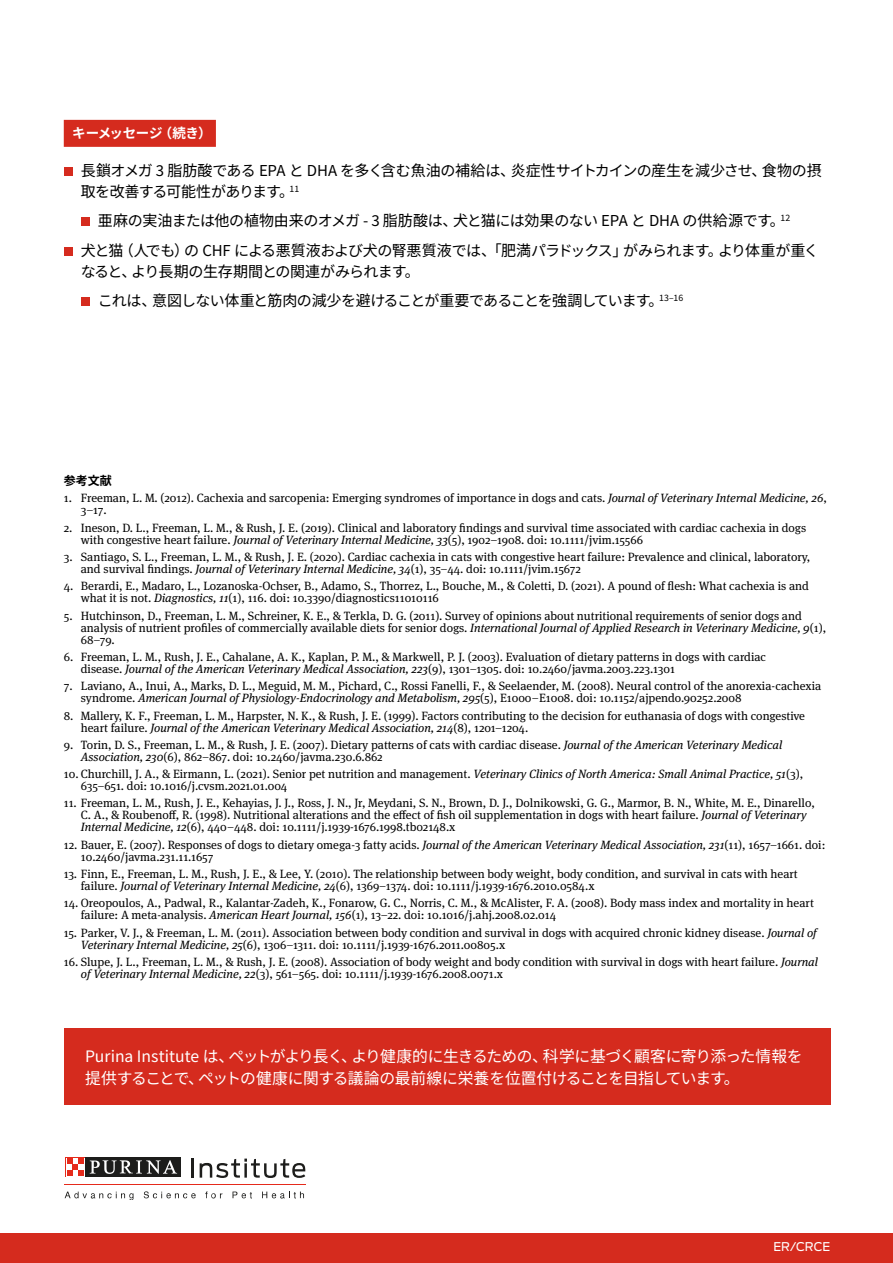
<style>
.page{position:relative;width:893px;height:1263px;background:#fff}
.page>*{position:absolute;margin:0;border:0;box-sizing:border-box;transform-origin:0 0}
.t1{font:15.75px/21.8px "Noto Sans JP";letter-spacing:-.025em;color:#fff}
.t2{font:15px/29.5px "Noto Sans JP";letter-spacing:-.03em;color:#000}
.t3{font:700 13.5px "Noto Sans JP";letter-spacing:-.02em;color:#fff}
.t4{font:12px/12px "Meta Serif Pro";color:#000}
.t5{font:12px "Antenna";letter-spacing:-.005em;color:#fff}
.t6{font:700 12px "Noto Sans JP";color:#000}
.s1{font-style:italic}
</style>
<div class="page">
<div style="left:0;top:1233px;width:893px;height:30px;background:#d52b1e"></div>
<hr style="left:65px;top:1184px;width:241px;height:1px;background:#e52a1b">
<svg style="left:192px;top:1158px;width:2px;height:19px"></svg>
<svg style="left:200px;top:1158px;width:105px;height:20px"></svg>
<svg style="left:65px;top:1191px;width:68px;height:9px"></svg>
<svg style="left:144px;top:1191px;width:52px;height:7px"></svg>
<svg style="left:205px;top:1191px;width:17px;height:7px"></svg>
<svg style="left:233px;top:1191px;width:19px;height:7px"></svg>
<svg style="left:262px;top:1191px;width:42px;height:7px"></svg>
<div style="left:65px;top:1157px;width:21px;height:20px;background:#1d1d1b"></div>
<svg style="left:65px;top:1157px;width:20px;height:20px"></svg>
<div style="left:86px;top:1157px;width:95px;height:20px;background:#1d1d1b"></div>
<svg style="left:90px;top:1160px;width:87px;height:14px"></svg>
<svg style="left:66px;top:1158px;width:18px;height:18px"></svg>
<svg style="left:67px;top:1158px;width:17px;height:17px"></svg>
<div style="left:64px;top:1028px;width:766px;height:77px;background:#d52b1e"></div>
<div style="left:64px;top:120px;width:152px;height:27px;background:#d52b1e"></div>
<div style="left:64px;top:167px;width:8px;height:9px;background:#d52b1e"></div>
<div style="left:81px;top:218px;width:8px;height:8px;background:#d52b1e"></div>
<div style="left:64px;top:247px;width:8px;height:9px;background:#d52b1e"></div>
<div style="left:81px;top:298px;width:8px;height:8px;background:#d52b1e"></div>
<p class="t3" style="left:72px;top:126px;width:141px">キーメッセージ（続き）</p>
<p class="t2" style="left:81px;top:160px;width:742px;line-height:21px">長鎖オメガ 3 脂肪酸である EPA と DHA を多く含む魚油の補給は、炎症性サイトカインの産生を減少させ、食物の摂取を改善する可能性があります。<sup>11</sup></p>
<p class="t2" style="left:81px;top:206px;width:739px;text-indent:17px">亜麻の実油または他の植物由来のオメガ - 3 脂肪酸は、犬と猫には効果のない EPA と DHA の供給源です。<sup>12<br></sup>犬と猫（人でも）の CHF による悪質液および犬の腎悪質液では、「肥満パラドックス」がみられます。より体重が重く</p>
<p class="t2" style="left:98px;top:257px;width:587px;text-indent:-17px">なると、より長期の生存期間との関連がみられます。<br>これは、意図しない体重と筋肉の減少を避けることが重要であることを強調しています。<sup>13–16</sup></p>
<p class="t6" style="left:64px;top:474px;width:49px">参考文献</p>
<p class="t4" style="left:81px;top:491px;width:748px;text-indent:-17px">1. Freeman, L. M. (2012). Cachexia and sarcopenia: Emerging syndromes of importance in dogs and cats. <span class="s1">Journal of Veterinary Internal Medicine, 26</span>,<br>3–17.</p>
<p class="t4" style="left:81px;top:521px;width:727px;text-indent:-17px">2. Ineson, D. L., Freeman, L. M., &amp; Rush, J. E. (2019). Clinical and laboratory findings and survival time associated with cardiac cachexia in dogs with congestive heart failure. <span class="s1">Journal of Veterinary Internal Medicine, 33</span>(5), 1902–1908. doi: 10.1111/jvim.15566</p>
<p class="t4" style="left:81px;top:550px;width:731px;text-indent:-17px">3. Santiago, S. L., Freeman, L. M., &amp; Rush, J. E. (2020). Cardiac cachexia in cats with congestive heart failure: Prevalence and clinical, laboratory, and survival findings. <span class="s1">Journal of Veterinary Internal Medicine, 34</span>(1), 35–44. doi: 10.1111/jvim.15672</p>
<p class="t4" style="left:81px;top:579px;width:730px;text-indent:-17px">4. Berardi, E., Madaro, L., Lozanoska-Ochser, B., Adamo, S., Thorrez, L., Bouche, M., &amp; Coletti, D. (2021). A pound of flesh: What cachexia is and what it is not. <span class="s1">Diagnostics, 11</span>(1), 116. doi: 10.3390/diagnostics11010116</p>
<p class="t4" style="left:81px;top:609px;width:747px;text-indent:-17px">5. Hutchinson, D., Freeman, L. M., Schreiner, K. E., &amp; Terkla, D. G. (2011). Survey of opinions about nutritional requirements of senior dogs and analysis of nutrient profiles of commercially available diets for senior dogs. <span class="s1">International Journal of Applied Research in Veterinary Medicine, 9</span>(1),<br>68–79.</p>
<p class="t4" style="left:81px;top:650px;width:687px;text-indent:-17px">6. Freeman, L. M., Rush, J. E., Cahalane, A. K., Kaplan, P. M., &amp; Markwell, P. J. (2003). Evaluation of dietary patterns in dogs with cardiac disease. <span class="s1">Journal of the American Veterinary Medical Association, 223</span>(9), 1301–1305. doi: 10.2460/javma.2003.223.1301</p>
<p class="t4" style="left:81px;top:679px;width:742px;text-indent:-17px">7. Laviano, A., Inui, A., Marks, D. L., Meguid, M. M., Pichard, C., Rossi Fanelli, F., &amp; Seelaender, M. (2008). Neural control of the anorexia-cachexia syndrome. <span class="s1">American Journal of Physiology-Endocrinology and Metabolism, 295</span>(5), E1000–E1008. doi: 10.1152/ajpendo.90252.2008</p>
<p class="t4" style="left:81px;top:709px;width:726px;text-indent:-17px">8. Mallery, K. F., Freeman, L. M., Harpster, N. K., &amp; Rush, J. E. (1999). Factors contributing to the decision for euthanasia of dogs with congestive heart failure. <span class="s1">Journal of the American Veterinary Medical Association, 214</span>(8), 1201–1204.</p>
<p class="t4" style="left:81px;top:738px;width:703px;text-indent:-17px">9. Torin, D. S., Freeman, L. M., &amp; Rush, J. E. (2007). Dietary patterns of cats with cardiac disease. <span class="s1">Journal of the American Veterinary Medical<br>Association, 230</span>(6), 862–867. doi: 10.2460/javma.230.6.862</p>
<p class="t4" style="left:81px;top:767px;width:724px;text-indent:-17px">10. Churchill, J. A., &amp; Eirmann, L. (2021). Senior pet nutrition and management. <span class="s1">Veterinary Clinics of North America: Small Animal Practice, 51</span>(3),<br>635–651. doi: 10.1016/j.cvsm.2021.01.004</p>
<p class="t4" style="left:81px;top:797px;width:736px;text-indent:-17px">11. Freeman, L. M., Rush, J. E., Kehayias, J. J., Ross, J. N., Jr, Meydani, S. N., Brown, D. J., Dolnikowski, G. G., Marmor, B. N., White, M. E., Dinarello,<br>C. A., &amp; Roubenoff, R. (1998). Nutritional alterations and the effect of fish oil supplementation in dogs with heart failure. <span class="s1">Journal of Veterinary<br>Internal Medicine, 12</span>(6), 440–448. doi: 10.1111/j.1939-1676.1998.tb02148.x</p>
<p class="t4" style="left:81px;top:838px;width:746px;text-indent:-17px">12. Bauer, E. (2007). Responses of dogs to dietary omega-3 fatty acids. <span class="s1">Journal of the American Veterinary Medical Association, 231</span>(11), 1657–1661. doi:<br>10.2460/javma.231.11.1657</p>
<p class="t4" style="left:81px;top:867px;width:718px;text-indent:-17px">13. Finn, E., Freeman, L. M., Rush, J. E., &amp; Lee, Y. (2010). The relationship between body weight, body condition, and survival in cats with heart failure. <span class="s1">Journal of Veterinary Internal Medicine, 24</span>(6), 1369–1374. doi: 10.1111/j.1939-1676.2010.0584.x</p>
<p class="t4" style="left:81px;top:897px;width:734px;text-indent:-17px">14. Oreopoulos, A., Padwal, R., Kalantar-Zadeh, K., Fonarow, G. C., Norris, C. M., &amp; McAlister, F. A. (2008). Body mass index and mortality in heart failure: A meta-analysis. <span class="s1">American Heart Journal, 156</span>(1), 13–22. doi: 10.1016/j.ahj.2008.02.014</p>
<p class="t4" style="left:81px;top:926px;width:737px;text-indent:-17px">15. Parker, V. J., &amp; Freeman, L. M. (2011). Association between body condition and survival in dogs with acquired chronic kidney disease. <span class="s1">Journal of<br>Veterinary Internal Medicine, 25</span>(6), 1306–1311. doi: 10.1111/j.1939-1676.2011.00805.x</p>
<p class="t4" style="left:81px;top:955px;width:739px;text-indent:-17px">16. Slupe, J. L., Freeman, L. M., &amp; Rush, J. E. (2008). Association of body weight and body condition with survival in dogs with heart failure. <span class="s1">Journal of Veterinary Internal Medicine, 22</span>(3), 561–565. doi: 10.1111/j.1939-1676.2008.0071.x</p>
<h1 class="t1" style="left:85px;top:1046px;width:719px">Purina Institute は、ペットがより長く、より健康的に生きるための、科学に基づく顧客に寄り添った情報を提供することで、ペットの健康に関する議論の最前線に栄養を位置付けることを目指しています。</h1>
<p class="t5" style="left:773px;top:1239px;width:58px">ER/CRCE</p>
</div>
